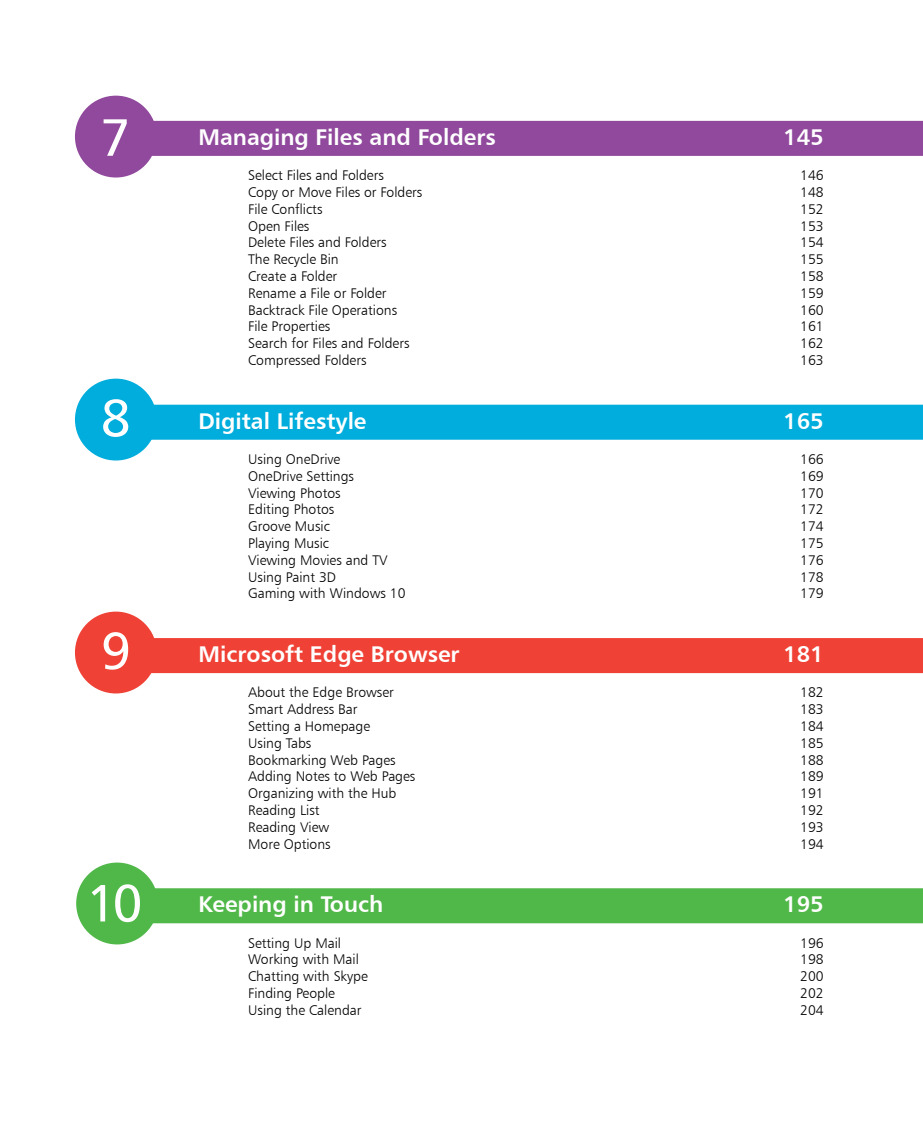
<style>
.page{position:relative;width:923px;height:1127px;background:#fff}
.page>*{position:absolute;margin:0;border:0;box-sizing:border-box;transform-origin:0 0}
.t1{font:52.5px "Humanist 777 BT Roman B";color:#fff}
.t2{font:22.75px "Humanist 777 BT Bold B";color:#fff}
.t3{font:14px "Humanist 777 BT Light B";color:#000}
</style>
<div class="page">
<div style="left:99px;top:121px;width:824px;height:35px;background:#90499c"></div>
<div style="left:99px;top:404px;width:824px;height:35px;background:#00addc"></div>
<div style="left:99px;top:638px;width:824px;height:35px;background:#ef4135"></div>
<div style="left:99px;top:888px;width:824px;height:35px;background:#50b848"></div>
<div style="left:75px;top:378px;width:82px;height:82px;background:#00addc;border-radius:50%"></div>
<div style="left:75px;top:611px;width:82px;height:82px;background:#ef4135;border-radius:50%"></div>
<div style="left:75px;top:96px;width:82px;height:81px;background:#90499c;border-radius:50%"></div>
<div style="left:76px;top:862px;width:82px;height:82px;background:#50b848;border-radius:50%"></div>
<h1 class="t1" style="left:101px;top:105px;width:32px">7</h1>
<h1 class="t1" style="left:101px;top:385px;width:32px">8</h1>
<h1 class="t1" style="left:101px;top:618px;width:32px">9</h1>
<h1 class="t1" style="left:86px;top:870px;width:58px">10</h1>
<h2 class="t2" style="left:198px;top:123px;width:299px">Managing Files and Folders</h2>
<h2 class="t2" style="left:783px;top:123px;width:42px">145</h2>
<p class="t3" style="left:248px;top:167px;width:137px">Select Files and Folders</p>
<p class="t3" style="left:800px;top:167px;width:25px">146</p>
<p class="t3" style="left:248px;top:183px;width:176px">Copy or Move Files or Folders</p>
<p class="t3" style="left:800px;top:183px;width:25px">148</p>
<p class="t3" style="left:248px;top:200px;width:76px">File Conflicts</p>
<p class="t3" style="left:800px;top:200px;width:25px">152</p>
<p class="t3" style="left:248px;top:217px;width:63px">Open Files</p>
<p class="t3" style="left:800px;top:217px;width:25px">153</p>
<p class="t3" style="left:248px;top:234px;width:140px">Delete Files and Folders</p>
<p class="t3" style="left:800px;top:234px;width:25px">154</p>
<p class="t3" style="left:248px;top:251px;width:92px">The Recycle Bin</p>
<p class="t3" style="left:800px;top:251px;width:25px">155</p>
<p class="t3" style="left:248px;top:267px;width:91px">Create a Folder</p>
<p class="t3" style="left:800px;top:267px;width:25px">158</p>
<p class="t3" style="left:248px;top:284px;width:140px">Rename a File or Folder</p>
<p class="t3" style="left:800px;top:284px;width:25px">159</p>
<p class="t3" style="left:248px;top:301px;width:150px">Backtrack File Operations</p>
<p class="t3" style="left:800px;top:301px;width:25px">160</p>
<p class="t3" style="left:248px;top:318px;width:84px">File Properties</p>
<p class="t3" style="left:800px;top:318px;width:25px">161</p>
<p class="t3" style="left:248px;top:335px;width:163px">Search for Files and Folders</p>
<p class="t3" style="left:800px;top:335px;width:25px">162</p>
<p class="t3" style="left:248px;top:351px;width:120px">Compressed Folders</p>
<p class="t3" style="left:800px;top:351px;width:25px">163</p>
<h2 class="t2" style="left:198px;top:406px;width:169px">Digital Lifestyle</h2>
<h2 class="t2" style="left:783px;top:406px;width:42px">165</h2>
<p class="t3" style="left:248px;top:450px;width:94px">Using OneDrive</p>
<p class="t3" style="left:800px;top:450px;width:25px">166</p>
<p class="t3" style="left:248px;top:467px;width:107px">OneDrive Settings</p>
<p class="t3" style="left:800px;top:467px;width:25px">169</p>
<p class="t3" style="left:248px;top:484px;width:94px">Viewing Photos</p>
<p class="t3" style="left:800px;top:484px;width:25px">170</p>
<p class="t3" style="left:248px;top:501px;width:88px">Editing Photos</p>
<p class="t3" style="left:800px;top:501px;width:25px">172</p>
<p class="t3" style="left:248px;top:517px;width:83px">Groove Music</p>
<p class="t3" style="left:800px;top:517px;width:25px">174</p>
<p class="t3" style="left:248px;top:534px;width:83px">Playing Music</p>
<p class="t3" style="left:800px;top:534px;width:25px">175</p>
<p class="t3" style="left:248px;top:551px;width:141px">Viewing Movies and TV</p>
<p class="t3" style="left:800px;top:551px;width:25px">176</p>
<p class="t3" style="left:248px;top:568px;width:89px">Using Paint 3D</p>
<p class="t3" style="left:800px;top:568px;width:25px">178</p>
<p class="t3" style="left:248px;top:585px;width:159px">Gaming with Windows 10</p>
<p class="t3" style="left:800px;top:585px;width:25px">179</p>
<h2 class="t2" style="left:198px;top:639px;width:263px">Microsoft Edge Browser</h2>
<h2 class="t2" style="left:783px;top:639px;width:42px">181</h2>
<p class="t3" style="left:248px;top:683px;width:147px">About the Edge Browser</p>
<p class="t3" style="left:800px;top:683px;width:25px">182</p>
<p class="t3" style="left:248px;top:700px;width:111px">Smart Address Bar</p>
<p class="t3" style="left:800px;top:700px;width:25px">183</p>
<p class="t3" style="left:248px;top:717px;width:124px">Setting a Homepage</p>
<p class="t3" style="left:800px;top:717px;width:25px">184</p>
<p class="t3" style="left:248px;top:734px;width:65px">Using Tabs</p>
<p class="t3" style="left:800px;top:734px;width:25px">185</p>
<p class="t3" style="left:248px;top:751px;width:149px">Bookmarking Web Pages</p>
<p class="t3" style="left:800px;top:751px;width:25px">188</p>
<p class="t3" style="left:248px;top:767px;width:169px">Adding Notes to Web Pages</p>
<p class="t3" style="left:800px;top:767px;width:25px">189</p>
<p class="t3" style="left:248px;top:784px;width:150px">Organizing with the Hub</p>
<p class="t3" style="left:800px;top:784px;width:25px">191</p>
<p class="t3" style="left:248px;top:801px;width:73px">Reading List</p>
<p class="t3" style="left:800px;top:801px;width:25px">192</p>
<p class="t3" style="left:248px;top:818px;width:83px">Reading View</p>
<p class="t3" style="left:800px;top:818px;width:25px">193</p>
<p class="t3" style="left:248px;top:835px;width:84px">More Options</p>
<p class="t3" style="left:800px;top:835px;width:25px">194</p>
<h2 class="t2" style="left:198px;top:889px;width:186px">Keeping in Touch</h2>
<h2 class="t2" style="left:783px;top:889px;width:42px">195</h2>
<p class="t3" style="left:248px;top:933px;width:95px">Setting Up Mail</p>
<p class="t3" style="left:800px;top:933px;width:25px">196</p>
<p class="t3" style="left:248px;top:950px;width:112px">Working with Mail</p>
<p class="t3" style="left:800px;top:950px;width:25px">198</p>
<p class="t3" style="left:248px;top:967px;width:121px">Chatting with Skype</p>
<p class="t3" style="left:800px;top:967px;width:25px">200</p>
<p class="t3" style="left:248px;top:984px;width:88px">Finding People</p>
<p class="t3" style="left:800px;top:984px;width:25px">202</p>
<p class="t3" style="left:248px;top:1001px;width:115px">Using the Calendar</p>
<p class="t3" style="left:800px;top:1001px;width:25px">204</p>
</div>
